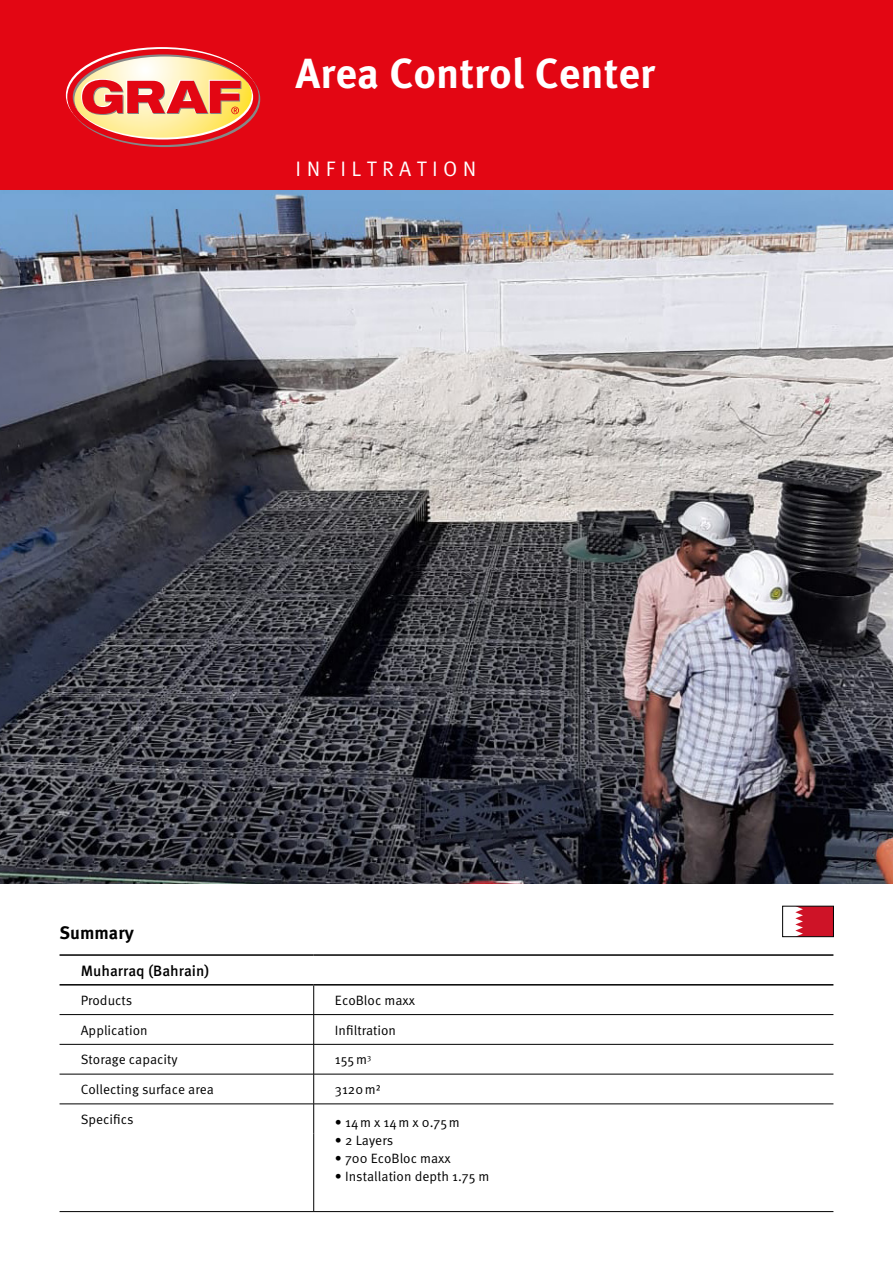
<style>
.page{position:relative;width:893px;height:1263px;background:#fff}
.page>*{position:absolute;margin:0;border:0;box-sizing:border-box;transform-origin:0 0}
.t1{font:700 42px "Meta Pro";color:#fff}
.t2{font:21px "Meta Pro";letter-spacing:.26em;color:#fff}
.t3{font:700 18px "Meta Pro";color:#000}
.t4{font:500 15px "Meta Pro";color:#000}
.t5{font:13.5px "Meta Pro";color:#000}
.t6{font:13.5px "Meta Pro";letter-spacing:.06em;color:#000}
</style>
<div class="page">
<img style="left:0;top:189px;width:893px;height:694px">
<svg style="left:795px;top:908px;width:37px;height:27px"></svg>
<div style="left:782px;top:906px;width:52px;height:31px;border:1px solid #000"></div>
<div style="left:0;top:0;width:893px;height:189px;background:#e30613"></div>
<hr style="left:314px;top:1211px;width:519px;height:1px;background:#000">
<hr style="left:60px;top:984px;width:254px;height:1px;background:#000">
<hr style="left:314px;top:984px;width:519px;height:1px;background:#000">
<hr style="left:60px;top:954px;width:254px;height:2px;background:#000">
<hr style="left:314px;top:954px;width:519px;height:2px;background:#000">
<hr style="left:60px;top:1014px;width:254px;height:1px;background:#000">
<hr style="left:314px;top:1014px;width:519px;height:1px;background:#000">
<svg style="left:313px;top:985px;width:1px;height:59px"></svg>
<hr style="left:60px;top:1044px;width:254px;height:1px;background:#000">
<hr style="left:314px;top:1044px;width:519px;height:1px;background:#000">
<hr style="left:313px;top:1044px;width:1px;height:30px;background:#000">
<hr style="left:60px;top:1074px;width:254px;height:1px;background:#000">
<hr style="left:313px;top:1074px;width:1px;height:30px;background:#000">
<hr style="left:60px;top:1103px;width:254px;height:1px;background:#000">
<hr style="left:314px;top:1074px;width:519px;height:1px;background:#000">
<hr style="left:314px;top:1103px;width:519px;height:1px;background:#000">
<hr style="left:313px;top:1104px;width:1px;height:30px;background:#000">
<hr style="left:313px;top:1134px;width:1px;height:77px;background:#000">
<hr style="left:60px;top:1211px;width:254px;height:1px;background:#000">
<div style="left:67px;top:49px;width:192px;height:96px;border:5px solid #e30613;border-radius:50%"></div>
<svg style="left:70px;top:52px;width:186px;height:90px"></svg>
<h1 class="t1" style="left:296px;top:47px;width:361px">Area Control Center</h1>
<h2 class="t2" style="left:296px;top:156px;width:182px">INFILTRATION</h2>
<h3 class="t3" style="left:60px;top:922px;width:76px">Summary</h3>
<p class="t4" style="left:81px;top:961px;width:130px">Muharraq (Bahrain)</p>
<p class="t5" style="left:81px;top:992px;width:53px">Products</p>
<p class="t5" style="left:335px;top:992px;width:82px">EcoBloc maxx</p>
<p class="t5" style="left:81px;top:1022px;width:68px">Application</p>
<p class="t5" style="left:335px;top:1022px;width:63px">Infiltration</p>
<p class="t5" style="left:81px;top:1051px;width:98px">Storage capacity</p>
<p class="t5" style="left:335px;top:1051px;width:38px">155m<sup>3</sup></p>
<p class="t5" style="left:81px;top:1081px;width:135px">Collecting surface area</p>
<p class="t5" style="left:335px;top:1081px;width:47px">3120m²</p>
<p class="t5" style="left:81px;top:1111px;width:54px">Specifics</p>
<p class="t6" style="left:335px;top:1114px;width:126px">• 14m x 14m x 0.75m</p>
<p class="t5" style="left:335px;top:1132px;width:60px">• 2 Layers</p>
<p class="t5" style="left:335px;top:1150px;width:117px">• 700 EcoBloc maxx</p>
<p class="t5" style="left:335px;top:1168px;width:156px">• Installation depth 1.75 m</p>
</div>
